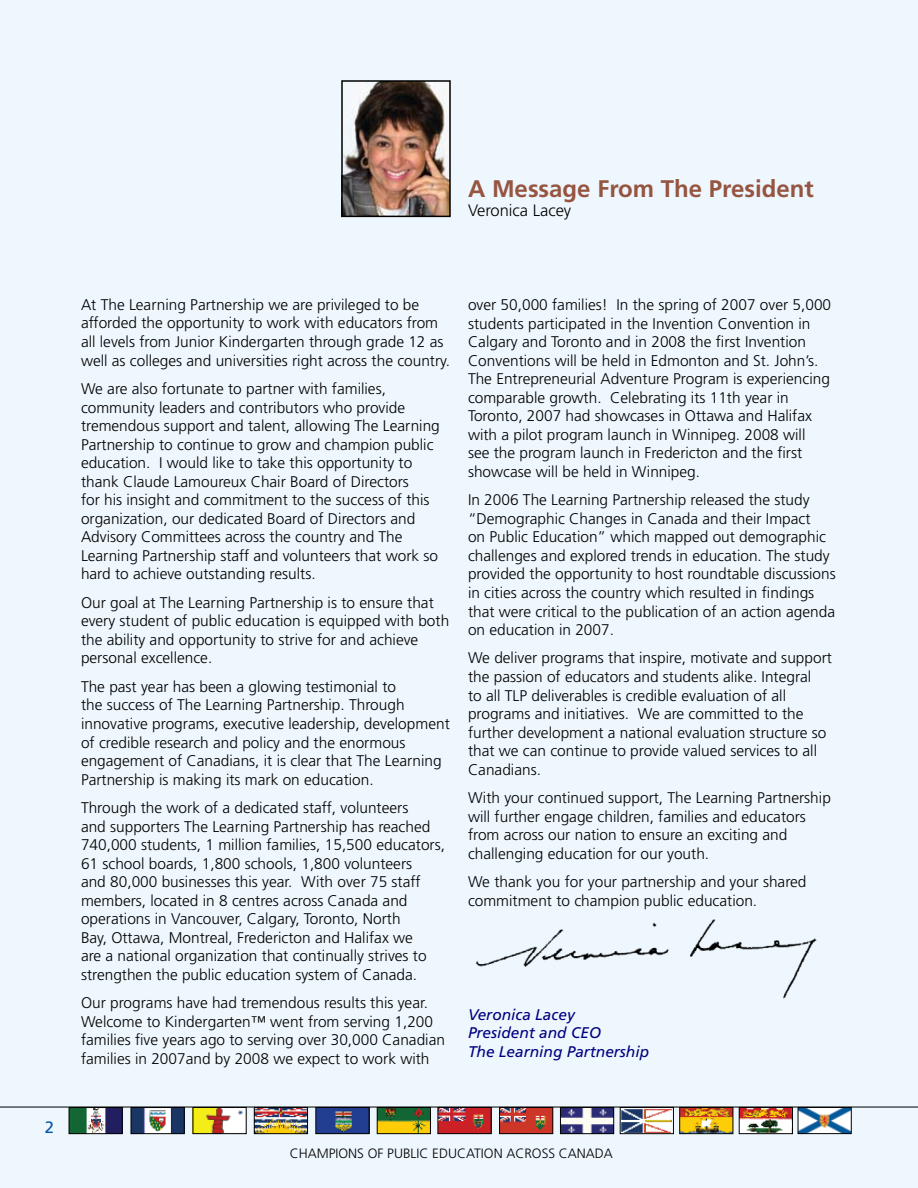
<style>
.page{position:relative;width:918px;height:1188px;background:#eef7fd}
.page>*{position:absolute;margin:0;border:0;box-sizing:border-box;transform-origin:0 0}
.t1{font:700 24px "Frutiger LT Std";color:#965541}
.t2{font:300 16.5px "Frutiger LT Std";color:#000}
.t3{font:16.5px "Frutiger LT Std";color:#0054a6}
.t4{font:300 15.45px/18.6px "Frutiger LT Std";color:#000}
.t5{font:italic 15.45px/18.6px "Frutiger LT Std";color:#000080}
.t6{font:300 13.5px "Frutiger LT Std";color:#000}
</style>
<div class="page">
<img style="left:622px;top:1109px;width:50px;height:23px">
<div style="left:620px;top:1107px;width:54px;height:27px;border:1px solid #000"></div>
<img style="left:501px;top:1109px;width:50px;height:23px">
<div style="left:499px;top:1107px;width:54px;height:27px;border:1px solid #000"></div>
<img style="left:256px;top:1109px;width:50px;height:23px">
<div style="left:254px;top:1107px;width:54px;height:27px;border:1px solid #000"></div>
<img style="left:440px;top:1109px;width:50px;height:23px">
<div style="left:438px;top:1107px;width:54px;height:27px;border:1px solid #000"></div>
<img style="left:379px;top:1109px;width:50px;height:23px">
<div style="left:377px;top:1107px;width:54px;height:27px;border:1px solid #000"></div>
<img style="left:133px;top:1109px;width:50px;height:23px">
<div style="left:131px;top:1107px;width:54px;height:27px;border:1px solid #000"></div>
<img style="left:71px;top:1109px;width:50px;height:23px">
<div style="left:69px;top:1107px;width:54px;height:27px;border:1px solid #000"></div>
<img style="left:317px;top:1109px;width:50px;height:23px">
<div style="left:315px;top:1107px;width:54px;height:27px;border:1px solid #000"></div>
<img style="left:800px;top:1109px;width:50px;height:23px">
<div style="left:798px;top:1107px;width:54px;height:27px;border:1px solid #000"></div>
<img style="left:741px;top:1109px;width:50px;height:23px">
<div style="left:739px;top:1107px;width:54px;height:27px;border:1px solid #000"></div>
<img style="left:195px;top:1109px;width:50px;height:23px">
<div style="left:193px;top:1107px;width:54px;height:27px;border:1px solid #000"></div>
<img style="left:681px;top:1109px;width:50px;height:23px">
<div style="left:679px;top:1107px;width:54px;height:27px;border:1px solid #000"></div>
<img style="left:562px;top:1109px;width:50px;height:23px">
<div style="left:560px;top:1107px;width:54px;height:27px;border:1px solid #000"></div>
<hr style="left:0;top:1107px;width:918px;height:1px;background:#000">
<img style="left:344px;top:83px;width:104px;height:131px">
<div style="left:341px;top:80px;width:110px;height:137px;border:2px solid #000"></div>
<img style="left:476px;top:919px;width:341px;height:80px">
<h1 class="t1" style="left:468px;top:174px;width:347px">A Message From The President</h1>
<p class="t2" style="left:468px;top:201px;width:105px">Veronica Lacey</p>
<p class="t3" style="left:45px;top:1117px;width:11px">2</p>
<p class="t4" style="left:81px;top:296px;width:371px">At The Learning Partnership we are privileged to be afforded the opportunity to work with educators from all levels from Junior Kindergarten through grade 12 as well as colleges and universities right across the country.</p>
<p class="t4" style="left:81px;top:380px;width:360px">We are also fortunate to partner with families, community leaders and contributors who provide tremendous support and talent, allowing The Learning Partnership to continue to grow and champion public education. I would like to take this opportunity to thank Claude Lamoureux Chair Board of Directors<br>for his insight and commitment to the success of this organization, our dedicated Board of Directors and Advisory Committees across the country and The Learning Partnership staff and volunteers that work so hard to achieve outstanding results.</p>
<p class="t4" style="left:81px;top:593px;width:370px">Our goal at The Learning Partnership is to ensure that every student of public education is equipped with both the ability and opportunity to strive for and achieve personal excellence.</p>
<p class="t4" style="left:81px;top:678px;width:370px">The past year has been a glowing testimonial to<br>the success of The Learning Partnership. Through innovative programs, executive leadership, development of credible research and policy and the enormous engagement of Canadians, it is clear that The Learning Partnership is making its mark on education.</p>
<p class="t4" style="left:81px;top:799px;width:366px">Through the work of a dedicated staff, volunteers<br>and supporters The Learning Partnership has reached 740,000 students, 1 million families, 15,500 educators, 61 school boards, 1,800 schools, 1,800 volunteers<br>and 80,000 businesses this year. With over 75 staff members, located in 8 centres across Canada and operations in Vancouver, Calgary, Toronto, North<br>Bay, Ottawa, Montreal, Fredericton and Halifax we<br>are a national organization that continually strives to strengthen the public education system of Canada.</p>
<p class="t4" style="left:81px;top:994px;width:366px">Our programs have had tremendous results this year.<br>Welcome to Kindergarten™ went from serving 1,200 families five years ago to serving over 30,000 Canadian families in 2007and by 2008 we expect to work with</p>
<p class="t4" style="left:468px;top:296px;width:365px">over 50,000 families! In the spring of 2007 over 5,000 students participated in the Invention Convention in Calgary and Toronto and in 2008 the first Invention Conventions will be held in Edmonton and St. John’s.<br>The Entrepreneurial Adventure Program is experiencing comparable growth. Celebrating its 11th year in Toronto, 2007 had showcases in Ottawa and Halifax with a pilot program launch in Winnipeg. 2008 will<br>see the program launch in Fredericton and the first showcase will be held in Winnipeg.</p>
<p class="t4" style="left:468px;top:491px;width:369px">In 2006 The Learning Partnership released the study “Demographic Changes in Canada and their Impact<br>on Public Education” which mapped out demographic challenges and explored trends in education. The study provided the opportunity to host roundtable discussions in cities across the country which resulted in findings that were critical to the publication of an action agenda on education in 2007.</p>
<p class="t4" style="left:468px;top:649px;width:365px">We deliver programs that inspire, motivate and support the passion of educators and students alike. Integral<br>to all TLP deliverables is credible evaluation of all programs and initiatives. We are committed to the further development a national evaluation structure so that we can continue to provide valued services to all Canadians.</p>
<p class="t4" style="left:468px;top:789px;width:364px">With your continued support, The Learning Partnership will further engage children, families and educators from across our nation to ensure an exciting and challenging education for our youth.</p>
<p class="t4" style="left:468px;top:873px;width:340px">We thank you for your partnership and your shared commitment to champion public education.</p>
<p class="t5" style="left:468px;top:1005px;width:183px">Veronica Lacey<br>President and CEO<br>The Learning Partnership</p>
<p class="t6" style="left:290px;top:1146px;width:19px">Champ</p>
<p class="t6" style="left:336px;top:1146px;width:13px">ions</p>
<p class="t6" style="left:368px;top:1146px;width:173px">of public education ac ross</p>
<p class="t6" style="left:559px;top:1146px;width:19px">Cana</p>
<p class="t6" style="left:595px;top:1146px;width:17px">da</p>
</div>
